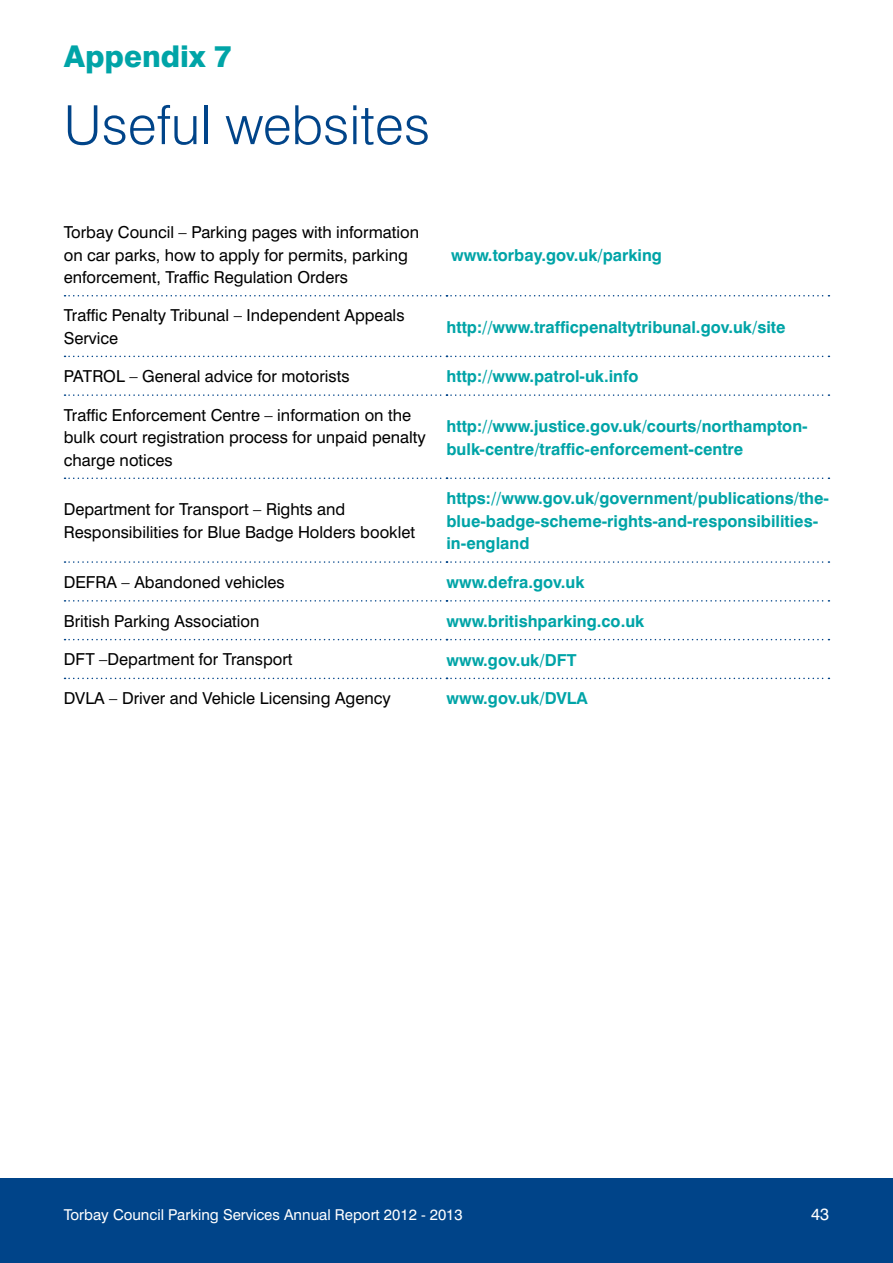
<style>
.page{position:relative;width:893px;height:1263px;background:#fff}
.page>*{position:absolute;margin:0;border:0;box-sizing:border-box;transform-origin:0 0}
.t1{font:300 54px "Swiss 721 BT";color:#004489}
.t2{font:800 30px "Swiss 721 BT";color:#00a4a7}
.t3{font:16.5px/22.5px "Swiss 721 BT";color:#000}
.t4{font:700 16.5px/22.5px "Swiss 721 BT";color:#00a4a7}
.t5{font:16.5px "Swiss 721 BT";color:#fff}
.t6{font:15px "Swiss 721 BT";color:#fff}
</style>
<div class="page">
<div style="left:0;top:1178px;width:893px;height:85px;background:#004489"></div>
<svg style="left:65px;top:295px;width:764px;height:1px"></svg>
<svg style="left:65px;top:356px;width:764px;height:1px"></svg>
<svg style="left:65px;top:394px;width:764px;height:2px"></svg>
<svg style="left:65px;top:477px;width:764px;height:2px"></svg>
<svg style="left:65px;top:561px;width:764px;height:2px"></svg>
<svg style="left:65px;top:600px;width:764px;height:2px"></svg>
<svg style="left:65px;top:639px;width:764px;height:1px"></svg>
<svg style="left:65px;top:678px;width:764px;height:1px"></svg>
<h2 class="t2" style="left:64px;top:38px;width:170px">Appendix 7</h2>
<h1 class="t1" style="left:64px;top:92px;width:368px">Useful websites</h1>
<p class="t3" style="left:64px;top:221px;width:357px">Torbay Council – Parking pages with information on car parks, how to apply for permits, parking enforcement, Traffic Regulation Orders</p>
<p class="t4" style="left:451px;top:244px;width:212px">www.torbay.gov.uk/parking</p>
<p class="t3" style="left:64px;top:304px;width:342px">Traffic Penalty Tribunal – Independent Appeals<br>Service</p>
<p class="t4" style="left:446px;top:315px;width:340px">http://www.trafficpenaltytribunal.gov.uk/site</p>
<p class="t3" style="left:64px;top:365px;width:287px">PATROL – General advice for motorists</p>
<p class="t4" style="left:446px;top:365px;width:193px">http://www.patrol-uk.info</p>
<p class="t3" style="left:64px;top:403px;width:364px">Traffic Enforcement Centre – information on the bulk court registration process for unpaid penalty charge notices</p>
<p class="t4" style="left:446px;top:415px;width:363px">http://www.justice.gov.uk/courts/northampton&shy;bulk-centre/traffic-enforcement-centre</p>
<p class="t3" style="left:64px;top:498px;width:353px">Department for Transport – Rights and<br>Responsibilities for Blue Badge Holders booklet</p>
<p class="t4" style="left:446px;top:487px;width:384px">https://www.gov.uk/government/publications/the&shy;blue-badge-scheme-rights-and-responsibilities&shy;in-england</p>
<p class="t3" style="left:64px;top:570px;width:222px">DEFRA – Abandoned vehicles</p>
<p class="t4" style="left:446px;top:571px;width:140px">www.defra.gov.uk</p>
<p class="t3" style="left:64px;top:609px;width:197px">British Parking Association</p>
<p class="t4" style="left:446px;top:610px;width:199px">www.britishparking.co.uk</p>
<p class="t3" style="left:64px;top:648px;width:230px">DFT –Department for Transport</p>
<p class="t4" style="left:446px;top:648px;width:132px">www.gov.uk/DFT</p>
<p class="t3" style="left:64px;top:687px;width:328px">DVLA – Driver and Vehicle Licensing Agency</p>
<p class="t4" style="left:446px;top:687px;width:143px">www.gov.uk/DVLA</p>
<p class="t6" style="left:64px;top:1206px;width:400px">Torbay Council Parking Services Annual Report 2012 - 2013</p>
<p class="t5" style="left:811px;top:1204px;width:20px">43</p>
</div>
